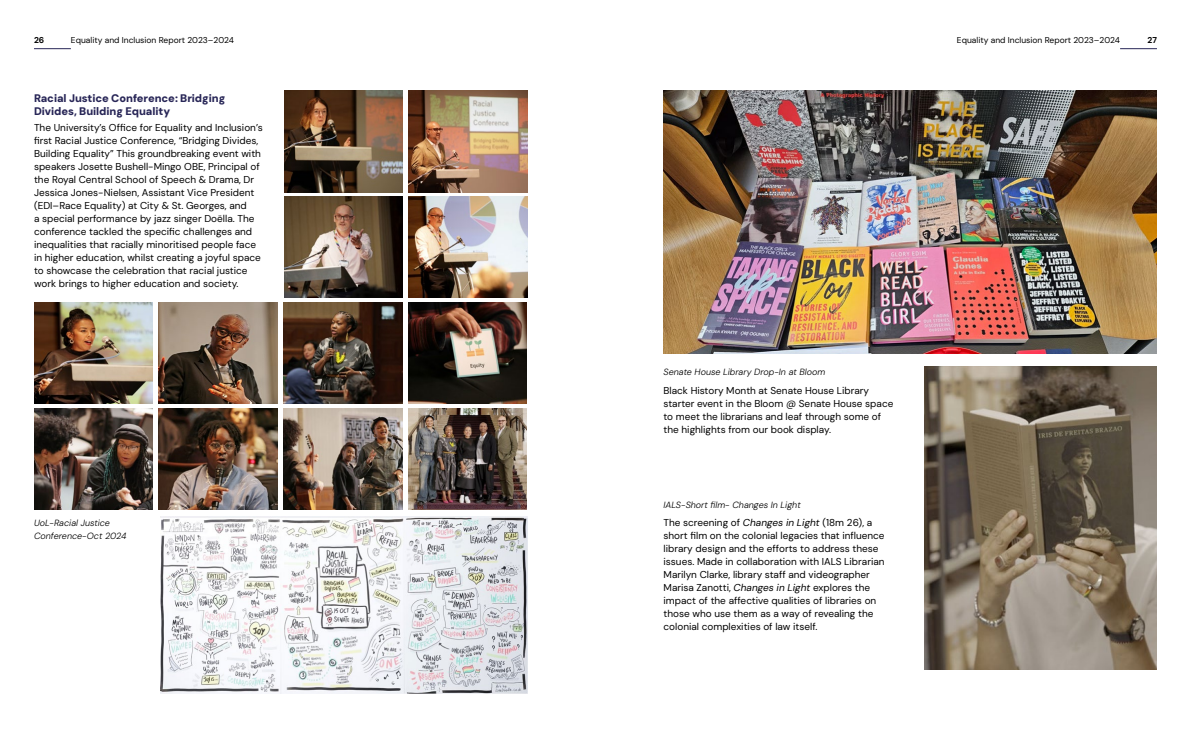
<style>
.page{position:relative;width:1191px;height:738px;background:#fff}
.page>*{position:absolute;margin:0;border:0;box-sizing:border-box;transform-origin:0 0}
.Heading_3{font:900 11px/13px "DM Sans 18 pt";letter-spacing:-.005em;color:#282657}
.Body_Text{font:10px/13px "DM Sans 18 pt";color:#000}
.t1{font:italic 300 9px/13px "DM Sans 18 pt";color:#000}
.t2{font:8.5px "DM Sans 18 pt";color:#000}
.t3{font:700 8.5px "DM Sans 18 pt";color:#000}
.s1{font-style:italic}
</style>
<div class="page">
<hr style="left:34px;top:48px;width:37px;height:1px;background:#282657">
<hr style="left:1120px;top:48px;width:37px;height:1px;background:#282657">
<img style="left:160px;top:516px;width:367px;height:177px">
<img style="left:34px;top:302px;width:118px;height:101px">
<img style="left:159px;top:302px;width:118px;height:101px">
<img style="left:284px;top:302px;width:118px;height:101px">
<img style="left:34px;top:408px;width:118px;height:101px">
<img style="left:159px;top:408px;width:118px;height:101px">
<img style="left:408px;top:302px;width:119px;height:101px">
<img style="left:284px;top:408px;width:118px;height:101px">
<img style="left:284px;top:91px;width:118px;height:101px">
<img style="left:409px;top:91px;width:118px;height:101px">
<img style="left:284px;top:196px;width:118px;height:101px">
<img style="left:409px;top:196px;width:118px;height:101px">
<img style="left:408px;top:408px;width:119px;height:101px">
<img style="left:663px;top:91px;width:494px;height:262px">
<img style="left:924px;top:366px;width:233px;height:303px">
<p class="t3" style="left:34px;top:34px;width:12px">26</p>
<p class="t2" style="left:71px;top:34px;width:165px">Equality and Inclusion Report 2023–2024</p>
<p class="t2" style="left:957px;top:34px;width:165px">Equality and Inclusion Report 2023–2024</p>
<p class="t3" style="left:1147px;top:34px;width:11px">27</p>
<p class="Heading_3" style="left:34px;top:91px;width:193px">Racial Justice Conference: Bridging<br>Divides, Building Equality</p>
<p class="Body_Text" style="left:34px;top:120px;width:230px">The University’s Office for Equality and Inclusion’s first Racial Justice Conference, “Bridging Divides, Building Equality” This groundbreaking event with speakers Josette Bushell-Mingo OBE, Principal of the Royal Central School of Speech &amp; Drama, Dr Jessica Jones-Nielsen, Assistant Vice President (EDI–Race Equality) at City &amp; St. Georges, and<br>a special performance by jazz singer Doëlla. The conference tackled the specific challenges and inequalities that racially minoritised people face in higher education, whilst creating a joyful space to showcase the celebration that racial justice work brings to higher education and society.</p>
<p class="t1" style="left:34px;top:515px;width:94px">UoL-Racial Justice<br>Conference-Oct 2024</p>
<p class="t1" style="left:663px;top:365px;width:163px">Senate House Library Drop-In at Bloom</p>
<p class="Body_Text" style="left:663px;top:383px;width:231px">Black History Month at Senate House Library starter event in the Bloom @ Senate House space to meet the librarians and leaf through some of the highlights from our book display.</p>
<p class="t1" style="left:663px;top:497px;width:139px">IALS-Short film- Changes In Light</p>
<p class="Body_Text" style="left:663px;top:516px;width:223px">The screening of <span class="s1">Changes in Light</span> (18m 26), a short film on the colonial legacies that influence library design and the efforts to address these issues. Made in collaboration with IALS Librarian Marilyn Clarke, library staff and videographer Marisa Zanotti, <span class="s1">Changes in Light</span> explores the impact of the affective qualities of libraries on those who use them as a way of revealing the colonial complexities of law itself.</p>
</div>
